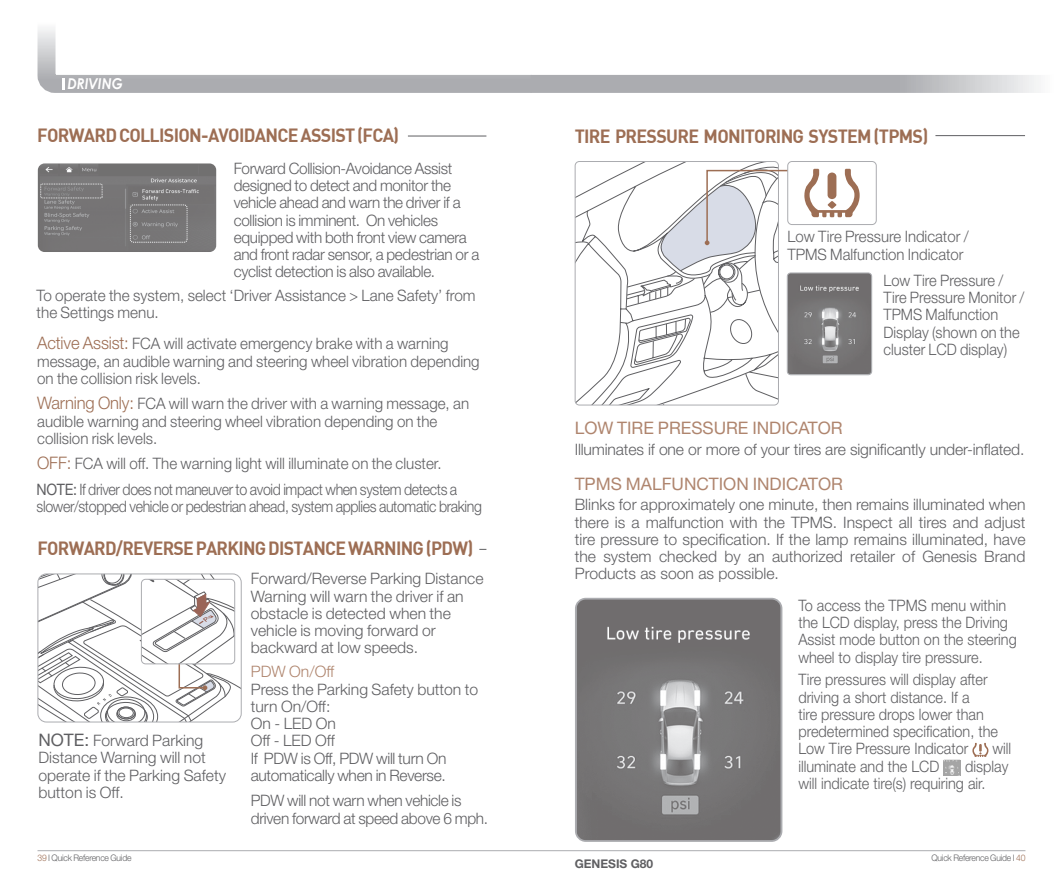
<style>
.page{position:relative;width:1063px;height:893px;background:#fff}
.page>*{position:absolute;margin:0;border:0;box-sizing:border-box;transform-origin:0 0}
.Ã{font:18.75px "Dinbol";letter-spacing:-.04em;color:#9d6e54;scale:.95 1}
.타이틀{font:18.75px "Dinbol";letter-spacing:-.04em;color:#9d6e54;scale:.94 1}
.t1{font:17.25px "Helvetica Neue LT Std";color:#af856e}
.Body{font:300 15.75px/17.2px "Helvetica Neue LT Std";color:#5f5f62}
.Body-2{font:300 15.75px/17.2px "Helvetica Neue LT Std";color:#5f5f62;scale:.96 1}
.Body-3{font:300 15.75px/17.2px "Helvetica Neue LT Std";color:#5f5f62;scale:.92 1}
.ƒ_º___ªøÎ{font:300 15.75px/17.2px "Helvetica Neue LT Std";letter-spacing:-.02em;color:#5f5f62}
.ƒ_º___ªøÎ-2{font:300 15.75px/17.2px "Helvetica Neue LT Std";color:#5f5f62}
.캡션_내용{font:300 15.75px/17.2px "Helvetica Neue LT Std";letter-spacing:-.025em;color:#5f5f62;scale:.9 1}
.Body-4{font:300 15.75px/17.2px "Helvetica Neue LT Std";letter-spacing:-.02em;color:#5f5f62}
.Body-5{font:300 15.75px/17.2px "Helvetica Neue LT Std";color:#5f5f62;scale:.93 1}
.캡션_내용-2{font:300 15.75px/17.2px "Helvetica Neue LT Std";color:#5f5f62;scale:.95 1}
.t2{font:300 15.75px "Helvetica Neue LT Std";color:#af856e}
.t3{font:italic 700 15px "Century Gothic";color:#fff;scale:.9 1}
.t4{font:700 12px "Helvetica Neue LT Std";color:#5f5f62}
.t5{font:300 9px "Helvetica Neue LT Std";letter-spacing:-.025em;color:#5f5f62;scale:.95 1}
.s1{font-size:17.25px;color:#9d6e54}
.s2{font-weight:400}
.s3{font-weight:400;font-size:17.25px}
.s4{color:#9d6e54}
</style>
<div class="page">
<svg style="left:37px;top:28px;width:475px;height:65px"></svg>
<svg style="left:512px;top:74px;width:527px;height:19px;background:#b8b9bc"></svg>
<svg style="left:62px;top:78px;width:3px;height:12px"></svg>
<hr style="left:38px;top:850px;width:987px;height:1px;background:#abacb0">
<hr style="left:935px;top:135px;width:90px;height:1px;background:#5f5f62">
<img style="left:576px;top:599px;width:206px;height:242px">
<div style="left:575px;top:598px;width:207px;height:244px;border:2px solid #abacb0;border-radius:10px"></div>
<div style="left:787px;top:161px;width:90px;height:64px;border:1px solid #abacb0;border-radius:4px"></div>
<svg style="left:575px;top:162px;width:285px;height:244px"></svg>
<img style="left:787px;top:273px;width:85px;height:102px">
<div style="left:787px;top:273px;width:85px;height:102px;border:1px solid #abacb0;border-radius:4px"></div>
<svg style="left:972px;top:743px;width:16px;height:14px"></svg>
<img style="left:944px;top:760px;width:16px;height:16px">
<img style="left:944px;top:761px;width:16px;height:14px">
<svg style="left:38px;top:574px;width:203px;height:148px"></svg>
<div style="left:141px;top:579px;width:94px;height:85px;border:1px solid #abacb0;border-radius:4px"></div>
<hr style="left:408px;top:136px;width:78px;height:1px;background:#5f5f62">
<img style="left:38px;top:163px;width:178px;height:89px">
<p class="t3" style="left:67px;top:72px;width:63px">DRIVING</p>
<p class="Ã" style="left:37px;top:123px;width:383px">FORWARD COLLISION-AVOIDANCE ASSIST (FCA)</p>
<p class="ƒ_º___ªøÎ" style="left:234px;top:159px;width:247px">Forward Collision-Avoidance Assist designed to detect and monitor the vehicle ahead and warn the driver if a collision is imminent. On vehicles equipped with both front view camera and front radar sensor, a pedestrian or a cyclist detection is also available.</p>
<p class="ƒ_º___ªøÎ-2" style="left:37px;top:287px;width:441px">To operate the system, select ‘Driver Assistance &gt; Lane Safety’ from the Settings menu.</p>
<p class="Body-2" style="left:37px;top:335px;width:462px"><span class="s1">Active Assist:</span> FCA will activate emergency brake with a warning message, an audible warning and steering wheel vibration depending on the collision risk levels.</p>
<p class="Body-2" style="left:37px;top:395px;width:451px"><span class="s1">Warning Only:</span> FCA will warn the driver with a warning message, an audible warning and steering wheel vibration depending on the collision risk levels.</p>
<p class="Body-2" style="left:37px;top:455px;width:423px"><span class="s1">OFF:</span> FCA will off. The warning light will illuminate on the cluster.</p>
<p class="캡션_내용" style="left:37px;top:480px;width:496px"><span class="s2">NOTE:</span> If driver does not maneuver to avoid impact when system detects a slower/stopped vehicle or pedestrian ahead, system applies automatic braking</p>
<p class="타이틀" style="left:38px;top:536px;width:465px">FORWARD/REVERSE PARKING DISTANCE WARNING (PDW)</p>
<p class="Body" style="left:251px;top:570px;width:234px">Forward/Reverse Parking Distance<br>Warning will warn the driver if an obstacle is detected when the vehicle is moving forward or backward at low speeds.</p>
<p class="t2" style="left:251px;top:662px;width:85px">PDW On/Off</p>
<p class="Body" style="left:251px;top:680px;width:229px">Press the Parking Safety button to turn On/Off:</p>
<p class="Body" style="left:251px;top:715px;width:87px">On - LED On</p>
<p class="Body" style="left:251px;top:732px;width:85px">Off - LED Off</p>
<p class="Body-4" style="left:251px;top:749px;width:197px">If PDW is Off, PDW will turn On automatically when in Reverse.</p>
<p class="Body-4" style="left:251px;top:792px;width:239px">PDW will not warn when vehicle is driven forward at speed above 6 mph.</p>
<p class="ƒ_º___ªøÎ-2" style="left:38px;top:732px;width:189px"><span class="s3">NOTE:</span> Forward Parking<br>Distance Warning will not operate if the Parking Safety button is Off.</p>
<p class="Ã" style="left:575px;top:124px;width:374px">TIRE PRESSURE MONITORING SYSTEM (TPMS)</p>
<p class="캡션_내용-2" style="left:787px;top:228px;width:192px">Low Tire Pressure Indicator /<br>TPMS Malfunction Indicator</p>
<p class="Body-5" style="left:884px;top:271px;width:153px">Low Tire Pressure /<br>Tire Pressure Monitor /<br>TPMS Malfunction<br>Display (shown on the cluster LCD display)</p>
<p class="t1" style="left:575px;top:418px;width:269px">LOW TIRE PRESSURE INDICATOR</p>
<p class="Body" style="left:575px;top:440px;width:451px">Illuminates if one or more of your tires are significantly under-inflated.</p>
<p class="t1" style="left:575px;top:474px;width:270px">TPMS MALFUNCTION INDICATOR</p>
<p class="Body" style="left:575px;top:496px;width:452px;text-align:justify">Blinks for approximately one minute, then remains illuminated when there is a malfunction with the TPMS. Inspect all tires and adjust tire pressure to specification. If the lamp remains illuminated, have the system checked by an authorized retailer of Genesis Brand Products as soon as possible.</p>
<p class="Body-3" style="left:798px;top:596px;width:239px">To access the TPMS menu within the LCD display, press the Driving<br>Assist mode button on the steering wheel to display tire pressure.</p>
<p class="Body-3" style="left:798px;top:671px;width:219px">Tire pressures will display after driving a short distance. If a<br>tire pressure drops lower than predetermined specification, the<br>Low Tire Pressure Indicator</p>
<p class="Body-3" style="left:992px;top:740px;width:22px">will</p>
<p class="Body-3" style="left:798px;top:757px;width:155px">illuminate and the LCD</p>
<p class="Body-3" style="left:798px;top:757px;width:230px;text-indent:167px">display will indicate tire(s) requiring air.</p>
<p class="t5" style="left:38px;top:852px;width:100px"><span class="s4">39</span> I Quick Reference Guide</p>
<p class="t5" style="left:931px;top:852px;width:100px">Quick Reference Guide I <span class="s4">40</span></p>
<p class="t4" style="left:575px;top:856px;width:80px">GENESIS G80</p>
</div>
